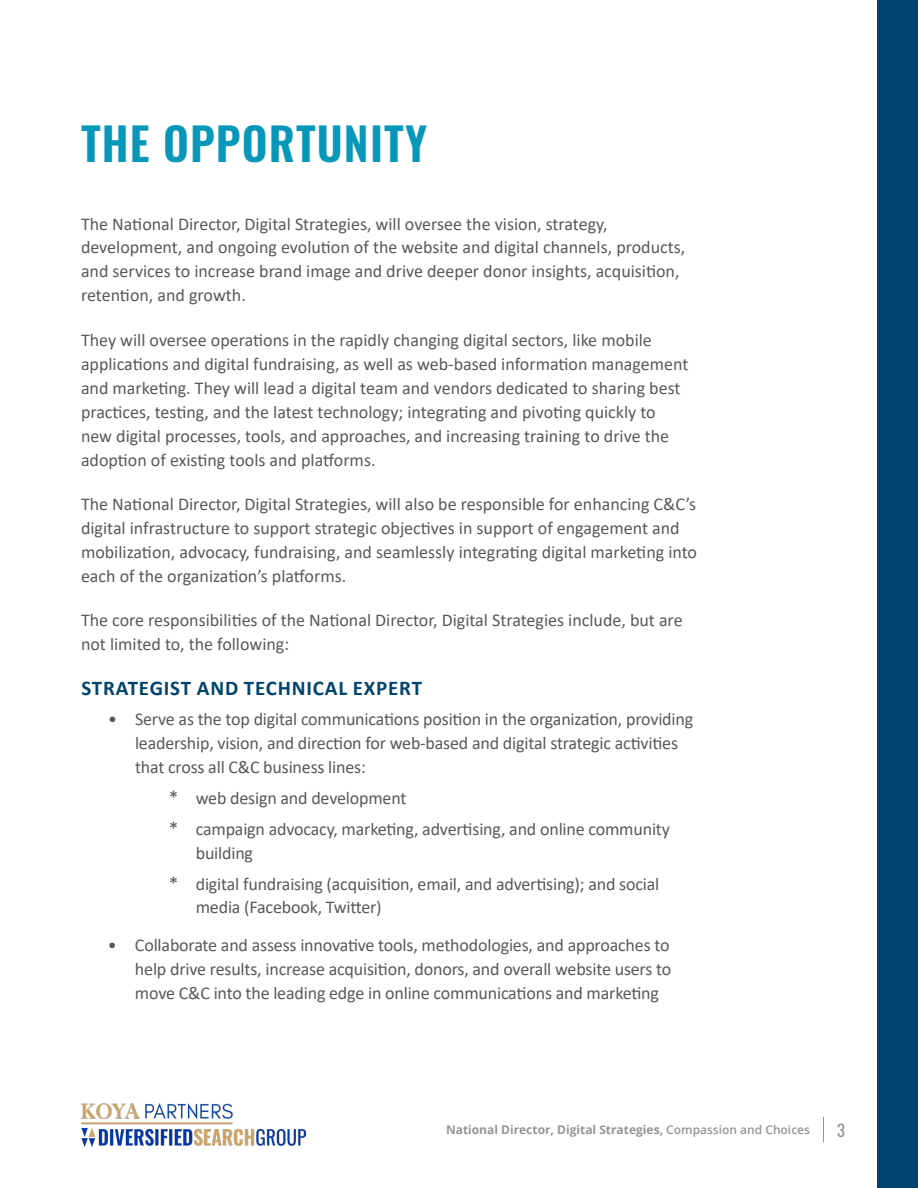
<style>
.page{position:relative;width:918px;height:1188px;background:#fff}
.page>*{position:absolute;margin:0;border:0;box-sizing:border-box;transform-origin:0 0}
.t1{font:600 45px "Oswald";letter-spacing:.025em;color:#0797b9}
.t2{font:700 21px "Calibri";letter-spacing:.04em;color:#00446d}
.t3{font:18px/24px "Calibri";color:#58595b}
.t4{font:16.5px "Oswald";color:#939598}
.t5{font:700 12px "Open Sans";color:#939598}
.s1{font-size:19.5px}
.s2{font-weight:600}
</style>
<div class="page">
<svg style="left:823px;top:1117px;width:1px;height:25px"></svg>
<img style="left:81px;top:1104px;width:225px;height:42px">
<div style="left:878px;top:0;width:40px;height:1188px;background:#00446d"></div>
<h1 class="t1" style="left:81px;top:103px;width:348px">THE OPPORTUNITY</h1>
<p class="t3" style="left:81px;top:211px;width:606px">The National Director, Digital Strategies, will oversee the vision, strategy, development, and ongoing evolution of the website and digital channels, products, and services to increase brand image and drive deeper donor insights, acquisition, retention, and growth.</p>
<p class="t3" style="left:81px;top:327px;width:609px">They will oversee operations in the rapidly changing digital sectors, like mobile applications and digital fundraising, as well as web-based information management and marketing. They will lead a digital team and vendors dedicated to sharing best practices, testing, and the latest technology; integrating and pivoting quickly to new digital processes, tools, and approaches, and increasing training to drive the adoption of existing tools and platforms.</p>
<p class="t3" style="left:81px;top:492px;width:618px">The National Director, Digital Strategies, will also be responsible for enhancing C&amp;C’s digital infrastructure to support strategic objectives in support of engagement and mobilization, advocacy, fundraising, and seamlessly integrating digital marketing into each of the organization’s platforms.</p>
<p class="t3" style="left:81px;top:608px;width:603px">The core responsibilities of the National Director, Digital Strategies include, but are not limited to, the following:</p>
<p class="t2" style="left:81px;top:673px;width:342px">STRATEGIST AND TECHNICAL EXPERT</p>
<p class="t3" style="left:135px;top:707px;width:560px;text-indent:-27px">• Serve as the top digital communications position in the organization, providing leadership, vision, and direction for web-based and digital strategic activities that cross all C&amp;C business lines:</p>
<p class="t3" style="left:169px;top:782px;width:503px;line-height:30.8px"><span class="s1">*</span> web design and development<br><span class="s1">*</span> campaign advocacy, marketing, advertising, and online community</p>
<p class="t3" style="left:169px;top:837px;width:492px;line-height:30.8px;text-indent:27px">building<br><span class="s1">*</span> digital fundraising (acquisition, email, and advertising); and social</p>
<p class="t3" style="left:196px;top:895px;width:188px">media (Facebook, Twitter)</p>
<p class="t3" style="left:135px;top:933px;width:538px;text-align:justify;text-indent:-27px">• Collaborate and assess innovative tools, methodologies, and approaches to help drive results, increase acquisition, donors, and overall website users to move C&amp;C into the leading edge in online communications and marketing</p>
<p class="t5" style="left:446px;top:1121px;width:366px">National Director, Digital Strategies, <span class="s2">Compassion and Choices</span></p>
<p class="t4" style="left:837px;top:1115px;width:9px">3</p>
</div>
